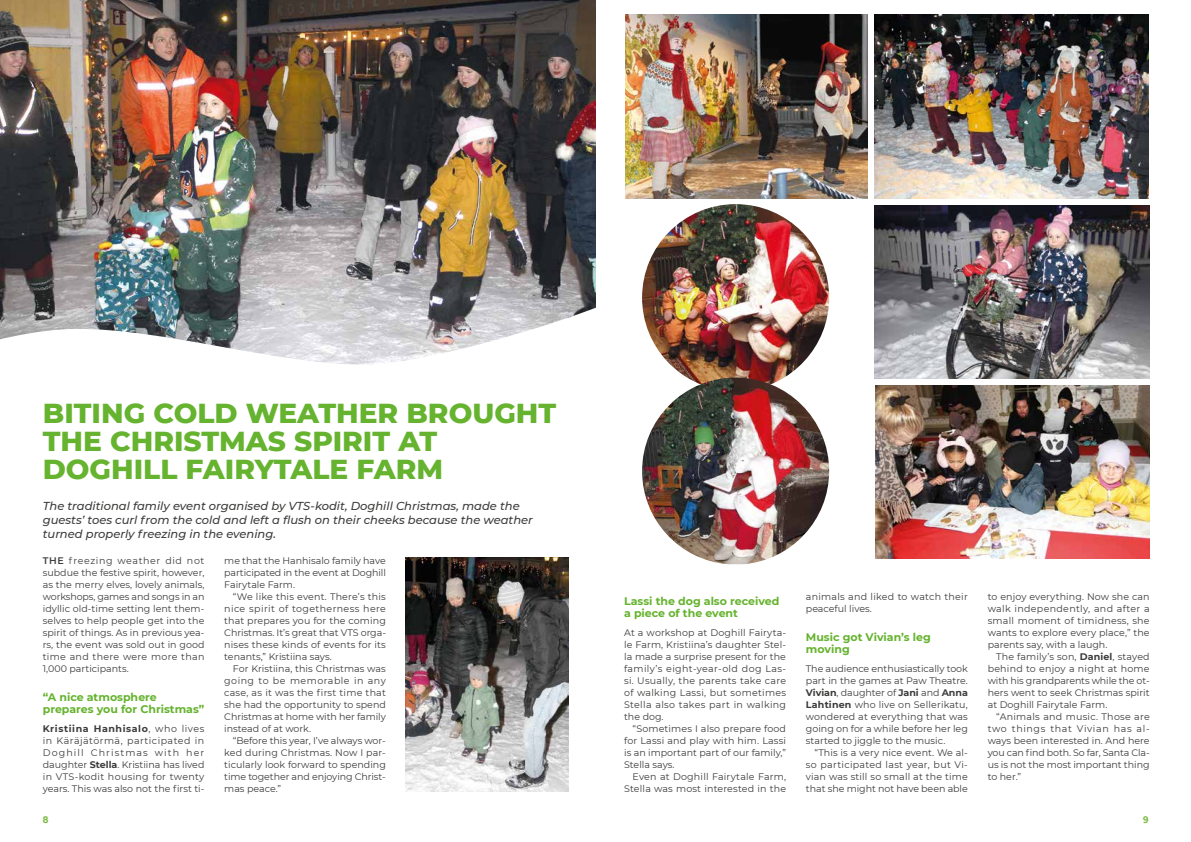
<style>
.page{position:relative;width:1191px;height:842px;background:#fff}
.page>*{position:absolute;margin:0;border:0;box-sizing:border-box;transform-origin:0 0}
.t1{font:800 28px/28px "Montserrat";color:#65b32e}
.t2{font:italic 500 11.5px/14px "Montserrat";color:#3c3c3b}
.t3{font:700 11px/12px "Montserrat";color:#65b32e}
.t4{font:9.5px/12px "Montserrat";color:#3c3c3b;text-align:justify}
.t5{font:9.5px/12px "Montserrat";letter-spacing:.02em;color:#3c3c3b;text-align:right}
.t6{font:700 9.5px "Montserrat";color:#7aba42;scale:.9 1}
.s1{font-weight:600}
.s2{font-weight:700}
</style>
<div class="page">
<img style="left:874px;top:15px;width:274px;height:184px">
<img style="left:0;top:0;width:596px;height:294px">
<svg style="left:0;top:294px;width:596px;height:71px"></svg>
<img style="left:406px;top:557px;width:162px;height:234px">
<img style="left:875px;top:386px;width:274px;height:172px">
<img style="left:874px;top:206px;width:275px;height:172px">
<img style="left:625px;top:15px;width:242px;height:184px">
<img style="left:642px;top:204px;width:187px;height:173px">
<img style="left:642px;top:377px;width:187px;height:187px">
<h1 class="t1" style="left:43px;top:397px;width:515px">BITING COLD WEATHER BROUGHT<br>THE CHRISTMAS SPIRIT AT<br>DOGHILL FAIRYTALE FARM</h1>
<p class="t2" style="left:43px;top:498px;width:491px">The traditional family event organised by VTS-kodit, Doghill Christmas, made the guests’ toes curl from the cold and left a flush on their cheeks because the weather turned properly freezing in the evening.</p>
<p class="t4" style="left:43px;top:554px;width:163px"><span class="s1">THE</span> freezing weather did not subdue the festive spirit, however, as the merry elves, lovely animals, workshops, games and songs in an idyllic old-time setting lent them&shy;selves to help people get into the spirit of things. As in previous yea&shy;rs, the event was sold out in good time and there were more than 1,000 participants.</p>
<p class="t3" style="left:43px;top:691px;width:163px">“A nice atmosphere prepares you for Christmas”</p>
<p class="t4" style="left:43px;top:722px;width:163px"><span class="s2">Kristiina Hanhisalo</span>, who lives in Käräjätörmä, participated in Doghill Christmas with her daughter <span class="s2">Stella</span>. Kristiina has lived in VTS-kodit housing for twenty years. This was also not the first ti-</p>
<p class="t4" style="left:224px;top:554px;width:163px">me that the Hanhisalo family have participated in the event at Doghill Fairytale Farm.</p>
<p class="t4" style="left:224px;top:590px;width:163px;text-indent:9px">“We like this event. There’s this nice spirit of togetherness here that prepares you for the coming Christmas. It’s great that VTS orga&shy;nises these kinds of events for its tenants,” Kristiina says.</p>
<p class="t4" style="left:224px;top:662px;width:163px;text-indent:9px">For Kristiina, this Christmas was going to be memorable in any case, as it was the first time that she had the opportunity to spend Christmas at home with her family instead of at work.</p>
<p class="t4" style="left:224px;top:734px;width:163px;text-indent:9px">“Before this year, I’ve always wor&shy;ked during Christmas. Now I par&shy;ticularly look forward to spending time together and enjoying Christ&shy;mas peace.”</p>
<p class="t3" style="left:624px;top:595px;width:157px">Lassi the dog also received a piece of the event</p>
<p class="t4" style="left:624px;top:626px;width:163px">At a workshop at Doghill Fairyta&shy;le Farm, Kristiina’s daughter Stel&shy;la made a surprise present for the family’s eight-year-old dog Las&shy;si. Usually, the parents take care of walking Lassi, but sometimes Stella also takes part in walking the dog.</p>
<p class="t4" style="left:624px;top:722px;width:163px;text-indent:9px">“Sometimes I also prepare food for Lassi and play with him. Lassi is an important part of our family,” Stella says.</p>
<p class="t5" style="left:624px;top:770px;width:163px">Even at Doghill Fairytale Farm,<br>Stella was most interested in the</p>
<p class="t5" style="left:806px;top:590px;width:163px;text-align:left">animals and liked to watch their peaceful lives.</p>
<p class="t3" style="left:806px;top:631px;width:126px">Music got Vivian’s leg moving</p>
<p class="t4" style="left:806px;top:662px;width:163px">The audience enthusiastically took part in the games at Paw Theatre.<br><span class="s2">Vivian</span>, daughter of <span class="s2">Jani</span> and <span class="s2">Anna Lahtinen</span> who live on Sellerikatu, wondered at everything that was going on for a while before her leg started to jiggle to the music.</p>
<p class="t4" style="left:806px;top:746px;width:163px;text-indent:9px">“This is a very nice event. We al&shy;so participated last year, but Vi&shy;vian was still so small at the time that she might not have been able</p>
<p class="t4" style="left:987px;top:590px;width:163px">to enjoy everything. Now she can walk independently, and after a small moment of timidness, she wants to explore every place,” the parents say, with a laugh.</p>
<p class="t4" style="left:987px;top:650px;width:163px;text-indent:9px">The family’s son, <span class="s2">Daniel</span>, stayed behind to enjoy a night at home with his grandparents while the ot&shy;hers went to seek Christmas spirit at Doghill Fairytale Farm.</p>
<p class="t4" style="left:987px;top:710px;width:163px;text-indent:9px">“Animals and music. Those are two things that Vivian has al&shy;ways been interested in. And here you can find both. So far, Santa Cla&shy;us is not the most important thing to her.”</p>
<p class="t6" style="left:43px;top:813px;width:8px">8</p>
<p class="t6" style="left:1143px;top:813px;width:8px">9</p>
</div>
